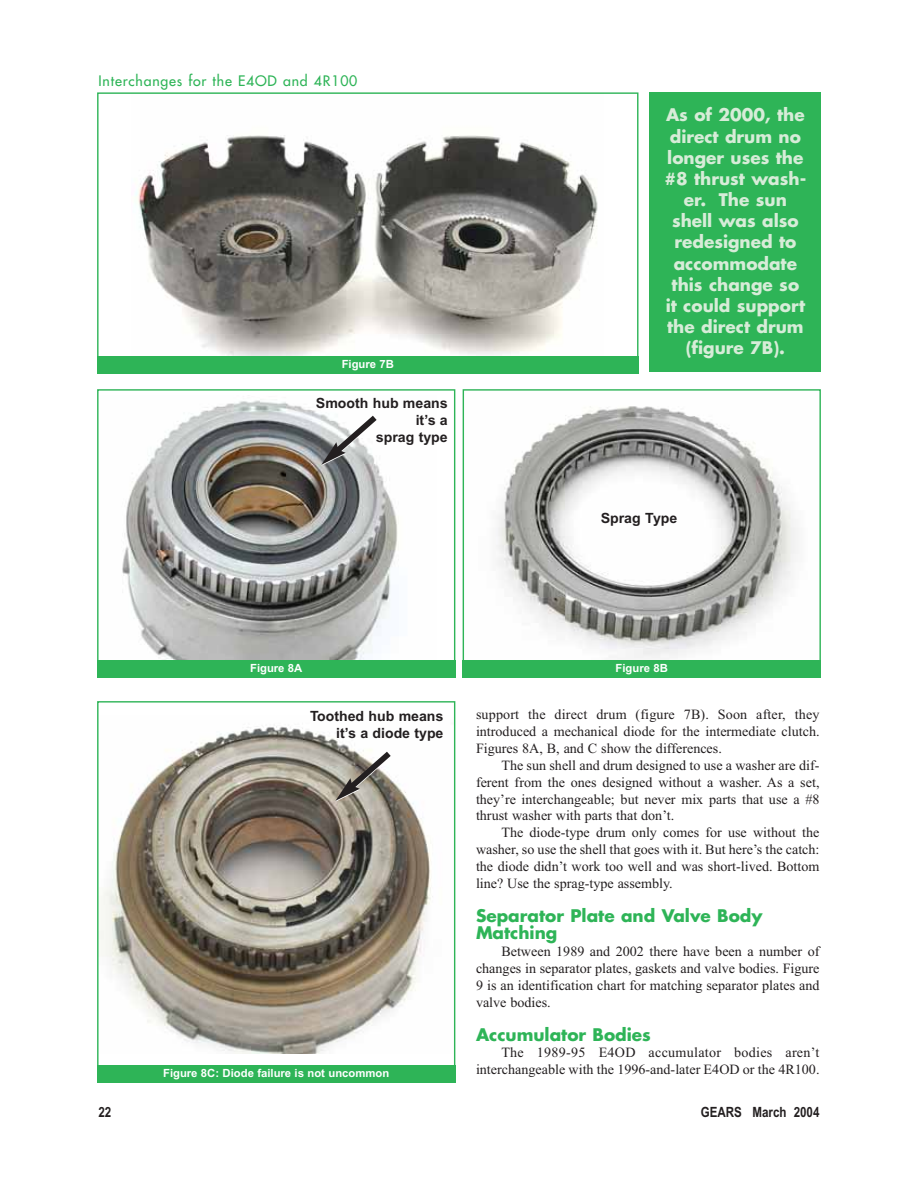
<style>
.page{position:relative;width:918px;height:1188px;background:#fff}
.page>*{position:absolute;margin:0;border:0;box-sizing:border-box;transform-origin:0 0}
.t1{font:700 16.95px/21.1px "Futura";color:#d7ecd8;text-align:center}
.t2{font:700 16.95px/17px "Futura";color:#2eb457}
.t3{font:14.1px/17px "Times New Roman";color:#231f20;text-align:justify}
.t4{font:700 14.1px/17px "Arial";color:#231f20;text-align:right}
.t5{font:14.1px "Futura";letter-spacing:.06em;color:#2eb457}
.t6{font:700 14.1px "Arial Narrow";color:#231f20}
.t7{font:700 11.25px "Arial";color:#fff}
</style>
<div class="page">
<img style="left:132px;top:135px;width:471px;height:222px">
<img style="left:122px;top:400px;width:276px;height:260px">
<div style="left:97px;top:389px;width:358px;height:273px;border:1px solid #2eb457"></div>
<div style="left:649px;top:92px;width:172px;height:280px;background:#2eb457"></div>
<div style="left:97px;top:357px;width:541px;height:17px;background:#2eb457"></div>
<div style="left:97px;top:661px;width:358px;height:17px;background:#2eb457"></div>
<img style="left:99px;top:726px;width:334px;height:328px">
<div style="left:97px;top:1065px;width:358px;height:17px;background:#2eb457"></div>
<img style="left:496px;top:406px;width:302px;height:252px">
<div style="left:463px;top:389px;width:358px;height:273px;border:1px solid #2eb457"></div>
<div style="left:463px;top:661px;width:358px;height:17px;background:#2eb457"></div>
<svg style="left:321px;top:410px;width:62px;height:56px"></svg>
<svg style="left:336px;top:746px;width:61px;height:56px"></svg>
<p class="t5" style="left:99px;top:73px;width:260px">Interchanges for the E4OD and 4R100</p>
<p class="t7" style="left:342px;top:360px;width:54px">Figure 7B</p>
<p class="t4" style="left:316px;top:396px;width:133px">Smooth hub means it’s a<br>sprag type</p>
<p class="t1" style="left:665px;top:106px;width:143px">As of 2000, the direct drum no longer uses the #8 thrust wash&shy;er. The sun shell was also redesigned to accommodate this change so it could support the direct drum (figure 7B).</p>
<p class="t4" style="left:601px;top:511px;width:78px">Sprag Type</p>
<p class="t7" style="left:250px;top:664px;width:54px">Figure 8A</p>
<p class="t4" style="left:310px;top:709px;width:135px">Toothed hub means it’s a diode type</p>
<p class="t7" style="left:163px;top:1069px;width:228px">Figure 8C: Diode failure is not uncommon</p>
<p class="t7" style="left:616px;top:664px;width:54px">Figure 8B</p>
<p class="t3" style="left:476px;top:707px;width:345px">support the direct drum (figure 7B). Soon after, they introduced a mechanical diode for the intermediate clutch.<br>Figures 8A, B, and C show the differences.</p>
<p class="t3" style="left:476px;top:758px;width:345px;text-indent:25px">The sun shell and drum designed to use a washer are dif&shy;ferent from the ones designed without a washer. As a set, they’re interchangeable; but never mix parts that use a #8 thrust washer with parts that don’t.</p>
<p class="t3" style="left:476px;top:826px;width:345px;text-indent:25px">The diode-type drum only comes for use without the washer, so use the shell that goes with it. But here’s the catch: the diode didn’t work too well and was short-lived. Bottom line? Use the sprag-type assembly.</p>
<p class="t2" style="left:476px;top:909px;width:288px">Separator Plate and Valve Body<br>Matching</p>
<p class="t3" style="left:476px;top:944px;width:345px;text-indent:25px">Between 1989 and 2002 there have been a number of changes in separator plates, gaskets and valve bodies. Figure 9 is an identification chart for matching separator plates and valve bodies.</p>
<p class="t2" style="left:476px;top:1027px;width:176px">Accumulator Bodies</p>
<p class="t3" style="left:476px;top:1046px;width:345px;text-align:right">The 1989-95 E4OD accumulator bodies aren’t interchangeable with the 1996-and-later E4OD or the 4R100.</p>
<p class="t6" style="left:99px;top:1107px;width:14px">22</p>
<p class="t6" style="left:701px;top:1107px;width:120px">GEARS March 2004</p>
</div>
